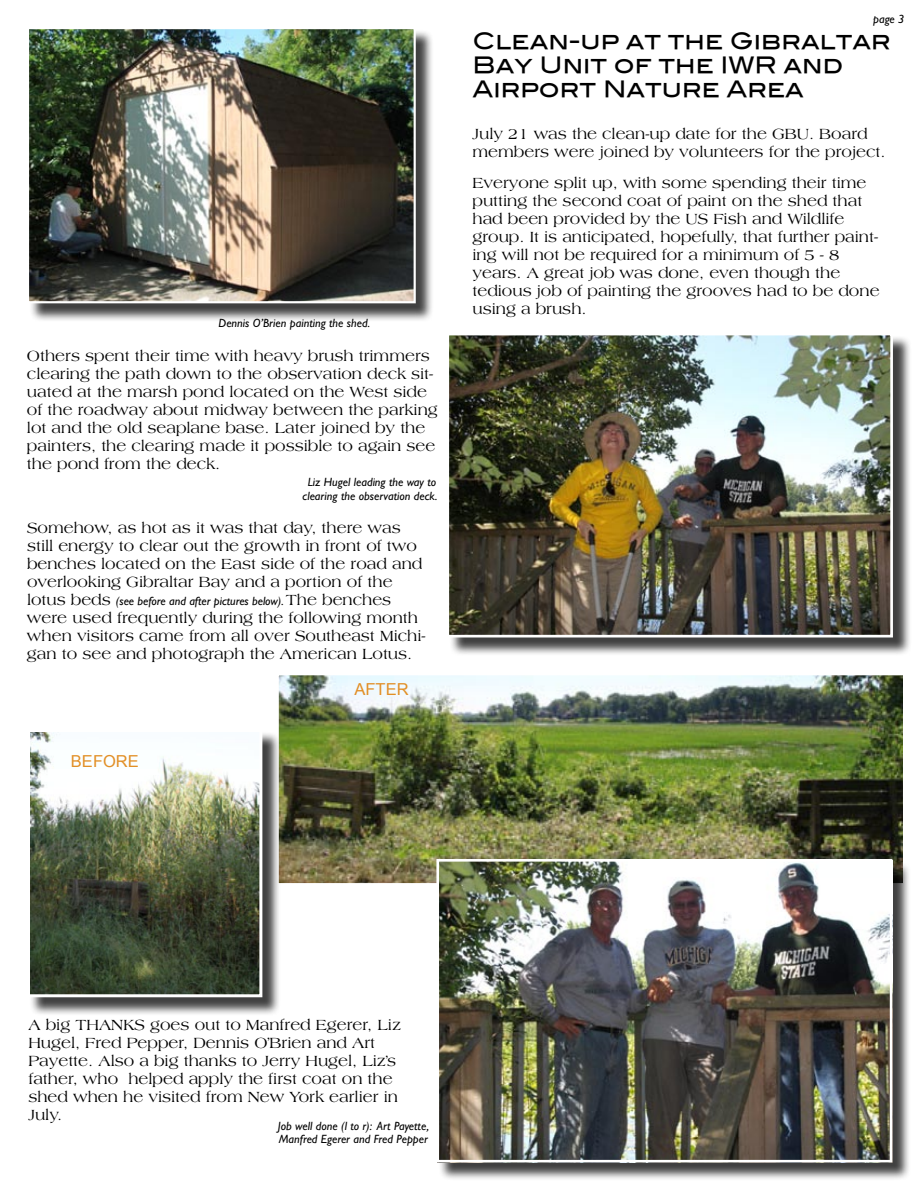
<style>
.page{position:relative;width:918px;height:1188px;background:#fff}
.page>*{position:absolute;margin:0;border:0;box-sizing:border-box;transform-origin:0 0}
.t1{font:22.5px/24px "Blair Md ITCTT Medium";color:#000}
.t2{font:16.5px "Arial";color:#e28f26}
.t3{font:15.75px/18px "Americana";color:#000}
.t4{font:italic 12px/13.5px "Gill Sans";color:#000;text-align:center}
.s1{font-family:"Americana";font-style:normal;font-size:15.75px}
</style>
<div class="page">
<img style="left:280px;top:677px;width:621px;height:205px">
<div style="left:277px;top:674px;width:627px;height:211px;border:2px solid #fff"></div>
<div style="left:29px;top:29px;width:405px;height:293px;background:#000;opacity:.75"></div>
<img style="left:30px;top:30px;width:383px;height:270px">
<div style="left:27px;top:27px;width:389px;height:276px;border:2px solid #fff"></div>
<div style="left:439px;top:861px;width:472px;height:320px;background:#000;opacity:.75"></div>
<img style="left:440px;top:863px;width:448px;height:295px">
<div style="left:436px;top:859px;width:456px;height:303px;border:3px solid #fff"></div>
<div style="left:449px;top:335px;width:462px;height:321px;background:#000;opacity:.75"></div>
<img style="left:450px;top:337px;width:439px;height:296px">
<div style="left:446px;top:333px;width:447px;height:304px;border:3px solid #fff"></div>
<div style="left:29px;top:731px;width:252px;height:285px;background:#000;opacity:.75"></div>
<img style="left:31px;top:733px;width:227px;height:260px">
<div style="left:27px;top:729px;width:235px;height:268px;border:3px solid #fff"></div>
<p class="t4" style="left:218px;top:316px;width:153px">Dennis O’Brien painting the shed.</p>
<p class="t3" style="left:27px;top:347px;width:412px">Others spent their time with heavy brush trimmers clearing the path down to the observation deck sit&shy;uated at the marsh pond located on the West side of the roadway about midway between the parking lot and the old seaplane base. Later joined by the painters, the clearing made it possible to again see the pond from the deck.</p>
<p class="t4" style="left:303px;top:475px;width:136px">Liz Hugel leading the way to clearing the observation deck.</p>
<p class="t3" style="left:27px;top:518px;width:397px">Somehow, as hot as it was that day, there was still energy to clear out the growth in front of two benches located on the East side of the road and overlooking Gibraltar Bay and a portion of the</p>
<p class="t4" style="left:27px;top:594px;width:366px"><span class="s1">lotus beds</span> (see before and after pictures below). <span class="s1">The benches</span></p>
<p class="t3" style="left:27px;top:608px;width:400px">were used frequently during the following month when visitors came from all over Southeast Michi&shy;gan to see and photograph the American Lotus.</p>
<p class="t2" style="left:71px;top:752px;width:70px">BEFORE</p>
<p class="t2" style="left:354px;top:679px;width:56px">AFTER</p>
<p class="t4" style="left:873px;top:12px;width:33px">page 3</p>
<h1 class="t1" style="left:472px;top:26px;width:420px">Clean-up at the Gibraltar<br>Bay Unit of the IWR and<br>Airport Nature Area</h1>
<p class="t3" style="left:472px;top:124px;width:415px">July 21 was the clean-up date for the GBU. Board members were joined by volunteers for the project.</p>
<p class="t3" style="left:472px;top:173px;width:409px">Everyone split up, with some spending their time putting the second coat of paint on the shed that had been provided by the US Fish and Wildlife group. It is anticipated, hopefully, that further paint&shy;ing will not be required for a minimum of 5 - 8 years. A great job was done, even though the tedious job of painting the grooves had to be done using a brush.</p>
<p class="t3" style="left:28px;top:1016px;width:374px">A big THANKS goes out to Manfred Egerer, Liz Hugel, Fred Pepper, Dennis O’Brien and Art Payette. Also a big thanks to Jerry Hugel, Liz’s father, who helped apply the first coat on the shed when he visited from New York earlier in July.</p>
<p class="t4" style="left:278px;top:1119px;width:153px;text-align:left">Job well done (l to r): Art Payette,<br>Manfred Egerer and Fred Pepper</p>
</div>
